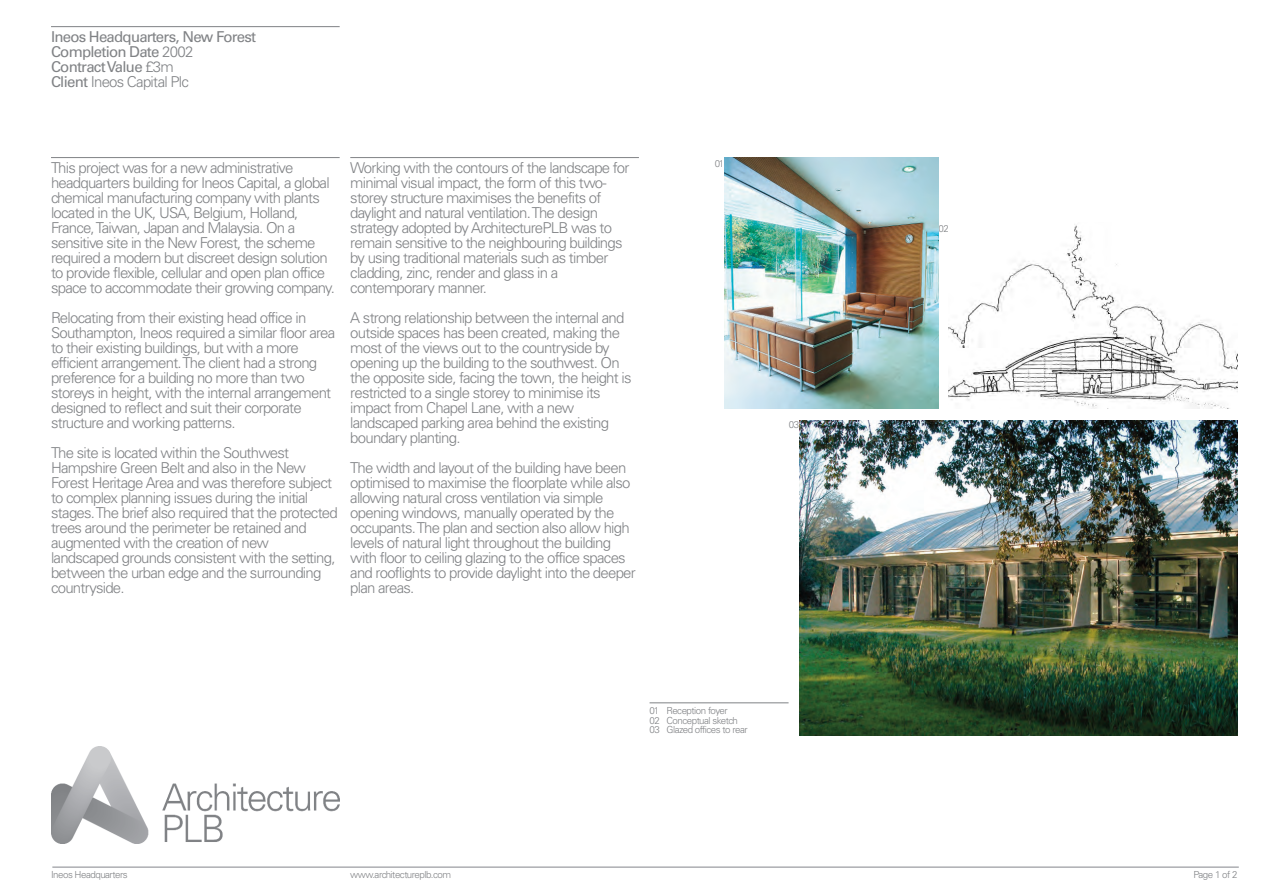
<style>
.page{position:relative;width:1263px;height:893px;background:#fff}
.page>*{position:absolute;margin:0;border:0;box-sizing:border-box;transform-origin:0 0}
.t1{font:300 15px/15px "Univers LT";letter-spacing:-.05em;color:#808285}
.t2{font:15px/15px "Univers LT";letter-spacing:-.05em;color:#808285}
.t3{font:300 9.75px/9.8px "Univers LT";letter-spacing:-.05em;color:#808285}
.s1{font-weight:300}
</style>
<div class="page">
<hr style="left:52px;top:867px;width:1187px;height:1px;background:#83868c">
<img style="left:51px;top:746px;width:289px;height:98px">
<hr style="left:51px;top:26px;width:289px;height:1px;background:#808285">
<hr style="left:51px;top:157px;width:289px;height:1px;background:#808285">
<hr style="left:350px;top:157px;width:289px;height:1px;background:#808285">
<hr style="left:649px;top:702px;width:139px;height:1px;background:#808285">
<img style="left:949px;top:224px;width:288px;height:184px">
<img style="left:724px;top:157px;width:214px;height:251px">
<img style="left:799px;top:420px;width:438px;height:316px">
<p class="t2" style="left:51px;top:30px;width:207px">Ineos Headquarters, New Forest<br>Completion Date <span class="s1">2002<br></span>Contract Value <span class="s1">£3m<br></span>Client <span class="s1">Ineos Capital Plc</span></p>
<p class="t1" style="left:51px;top:161px;width:285px">This project was for a new administrative headquarters building for Ineos Capital, a global chemical manufacturing company with plants located in the UK, USA, Belgium, Holland, France, Taiwan, Japan and Malaysia. On a sensitive site in the New Forest, the scheme required a modern but discreet design solution to provide flexible, cellular and open plan office space to accommodate their growing company.</p>
<p class="t1" style="left:51px;top:311px;width:286px">Relocating from their existing head office in Southampton, Ineos required a similar floor area to their existing buildings, but with a more efficient arrangement. The client had a strong preference for a building no more than two storeys in height, with the internal arrangement designed to reflect and suit their corporate structure and working patterns.</p>
<p class="t1" style="left:51px;top:446px;width:288px">The site is located within the Southwest Hampshire Green Belt and also in the New Forest Heritage Area and was therefore subject to complex planning issues during the initial stages. The brief also required that the protected trees around the perimeter be retained and augmented with the creation of new landscaped grounds consistent with the setting, between the urban edge and the surrounding countryside.</p>
<p class="t1" style="left:350px;top:161px;width:281px">Working with the contours of the landscape for minimal visual impact, the form of this two&shy;storey structure maximises the benefits of daylight and natural ventilation. The design strategy adopted by ArchitecturePLB was to remain sensitive to the neighbouring buildings by using traditional materials such as timber cladding, zinc, render and glass in a contemporary manner.</p>
<p class="t1" style="left:350px;top:311px;width:283px">A strong relationship between the internal and outside spaces has been created, making the most of the views out to the countryside by opening up the building to the southwest. On the opposite side, facing the town, the height is restricted to a single storey to minimise its impact from Chapel Lane, with a new landscaped parking area behind the existing boundary planting.</p>
<p class="t1" style="left:350px;top:461px;width:287px">The width and layout of the building have been optimised to maximise the floorplate while also allowing natural cross ventilation via simple opening windows, manually operated by the occupants. The plan and section also allow high levels of natural light throughout the building with floor to ceiling glazing to the office spaces and rooflights to provide daylight into the deeper plan areas.</p>
<p class="t3" style="left:715px;top:159px;width:11px">01</p>
<p class="t3" style="left:789px;top:421px;width:12px">03</p>
<p class="t3" style="left:649px;top:706px;width:100px">01 Reception foyer<br>02 Conceptual sketch<br>03 Glazed offices to rear</p>
<p class="t3" style="left:938px;top:225px;width:12px">02</p>
<p class="t3" style="left:51px;top:870px;width:78px">Ineos Headquarters</p>
<p class="t3" style="left:350px;top:870px;width:102px">www.architectureplb.com</p>
<p class="t3" style="left:1193px;top:870px;width:46px">Page 1 of 2</p>
</div>
